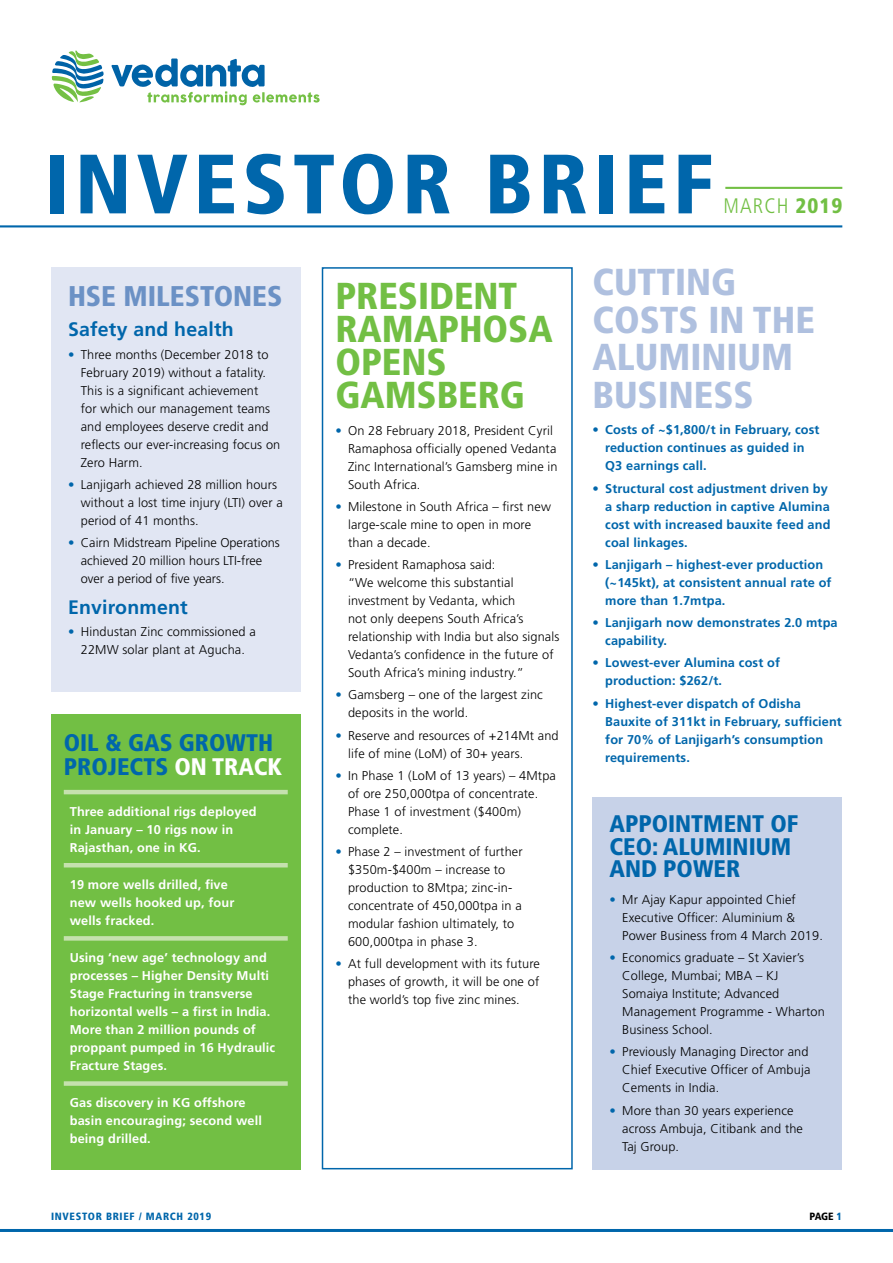
<style>
.page{position:relative;width:893px;height:1263px;background:#fff}
.page>*{position:absolute;margin:0;border:0;box-sizing:border-box;transform-origin:0 0}
.Body_Copy{font:900 condensed 84px "Frutiger";letter-spacing:.065em;color:#0066ab}
.Body_Copy-2{font:900 condensed 37.5px/37.5px "Frutiger";color:#afc0df}
.Body_Copy-3{font:900 condensed 37.5px/33px "Frutiger";color:#72bf44}
.Body_Copy-4{font:900 condensed 28.5px "Frutiger";color:#6b91c5}
.Body_Copy-5{font:900 condensed 24px/22.5px "Frutiger";color:#0066ab}
.Body_Copy-6{font:300 condensed 21px "Frutiger";letter-spacing:.05em;color:#72bf44}
.Body_Copy-7{font:700 19.5px "Frutiger";letter-spacing:.01em;color:#0066ab}
.Body_Copy-8{font:300 12.75px/18px "Frutiger";letter-spacing:.01em;color:#000}
.Body_Copy-9{font:700 12.75px/18px "Frutiger";letter-spacing:.01em;color:#0066ab}
.Body_Copy-10{font:700 12.75px/18px "Frutiger";letter-spacing:.01em;color:#fff}
.Body_Copy-11{font:900 condensed 10.5px "Frutiger";letter-spacing:.065em;color:#0066ab}
.Body_Copy-12{font:900 condensed 10.5px "Frutiger";color:#000}
.s1{font-weight:900}
.s2{color:#0066ab}
.s3{color:#fff}
</style>
<div class="page">
<div style="left:322px;top:267px;width:251px;height:902px;border:2px solid #0066ab"></div>
<hr style="left:0;top:1229px;width:893px;height:3px;background:#0066ab">
<svg style="left:52px;top:51px;width:52px;height:51px"></svg>
<svg style="left:111px;top:59px;width:209px;height:46px"></svg>
<hr style="left:0;top:225px;width:842px;height:2px;background:#0066ab">
<hr style="left:725px;top:187px;width:117px;height:2px;background:#72bf44">
<div style="left:51px;top:714px;width:249px;height:455px;background:#72bf44"></div>
<hr style="left:64px;top:790px;width:224px;height:4px;background:#c5e1ae">
<hr style="left:64px;top:863px;width:224px;height:4px;background:#c5e1ae">
<div style="left:64px;top:936px;width:224px;height:5px;background:#c5e1ae"></div>
<div style="left:64px;top:1081px;width:224px;height:5px;background:#c5e1ae"></div>
<div style="left:592px;top:797px;width:250px;height:372px;background:#c7d2e8"></div>
<div style="left:51px;top:267px;width:249px;height:425px;background:#e1e6f3"></div>
<p class="Body_Copy" style="left:45px;top:134px;width:670px">INVESTOR BRIEF</p>
<p class="Body_Copy-6" style="left:723px;top:194px;width:120px">MARCH <span class="s1">2019</span></p>
<p class="Body_Copy-4" style="left:68px;top:278px;width:216px">HSE MILESTONES</p>
<p class="Body_Copy-7" style="left:68px;top:318px;width:167px">Safety and health</p>
<p class="Body_Copy-8" style="left:81px;top:345px;width:201px;text-indent:-13px"><span class="s2">•</span> Three months (December 2018 to<br>February 2019) without a fatality.<br>This is a significant achievement<br>for which our management teams and employees deserve credit and reflects our ever-increasing focus on<br>Zero Harm.</p>
<p class="Body_Copy-8" style="left:81px;top:475px;width:204px;text-indent:-13px"><span class="s2">•</span> Lanjigarh achieved 28 million hours without a lost time injury (LTI) over a period of 41 months.</p>
<p class="Body_Copy-8" style="left:81px;top:534px;width:201px;text-indent:-13px"><span class="s2">•</span> Cairn Midstream Pipeline Operations achieved 20 million hours LTI-free over a period of five years.</p>
<p class="Body_Copy-7" style="left:68px;top:596px;width:121px">Environment</p>
<p class="Body_Copy-8" style="left:68px;top:623px;width:189px;text-align:center"><span class="s2">•</span> Hindustan Zinc commissioned a<br>22MW solar plant at Agucha.</p>
<p class="Body_Copy-5" style="left:64px;top:731px;width:220px;line-height:24px">OIL &amp; GAS GROWTH<br>PROJECTS <span class="s3">ON TRACK</span></p>
<p class="Body_Copy-10" style="left:70px;top:802px;width:188px">Three additional rigs deployed in January – 10 rigs now in<br>Rajasthan, one in KG.</p>
<p class="Body_Copy-10" style="left:70px;top:875px;width:166px">19 more wells drilled, five new wells hooked up, four wells fracked.</p>
<p class="Body_Copy-10" style="left:70px;top:948px;width:207px">Using ‘new age’ technology and processes – Higher Density Multi<br>Stage Fracturing in transverse horizontal wells – a first in India.<br>More than 2 million pounds of proppant pumped in 16 Hydraulic<br>Fracture Stages.</p>
<p class="Body_Copy-10" style="left:70px;top:1093px;width:194px">Gas discovery in KG offshore basin encouraging; second well being drilled.</p>
<p class="Body_Copy-3" style="left:335px;top:279px;width:219px">PRESIDENT<br>RAMAPHOSA<br>OPENS<br>GAMSBERG</p>
<p class="Body_Copy-8" style="left:348px;top:421px;width:211px;text-indent:-13px"><span class="s2">•</span> On 28 February 2018, President Cyril<br>Ramaphosa officially opened Vedanta<br>Zinc International’s Gamsberg mine in<br>South Africa.</p>
<p class="Body_Copy-8" style="left:348px;top:497px;width:204px;text-indent:-13px"><span class="s2">•</span> Milestone in South Africa – first new large-scale mine to open in more than a decade.</p>
<p class="Body_Copy-8" style="left:348px;top:556px;width:213px;text-indent:-13px"><span class="s2">•</span> President Ramaphosa said:<br>“We welcome this substantial investment by Vedanta, which<br>not only deepens South Africa’s relationship with India but also signals Vedanta’s confidence in the future of South Africa’s mining industry.”</p>
<p class="Body_Copy-8" style="left:348px;top:686px;width:196px;text-indent:-13px"><span class="s2">•</span> Gamsberg – one of the largest zinc deposits in the world.</p>
<p class="Body_Copy-8" style="left:348px;top:726px;width:212px;text-indent:-13px"><span class="s2">•</span> Reserve and resources of +214Mt and life of mine (LoM) of 30+ years.</p>
<p class="Body_Copy-8" style="left:348px;top:766px;width:209px;text-indent:-13px"><span class="s2">•</span> In Phase 1 (LoM of 13 years) – 4Mtpa of ore 250,000tpa of concentrate.<br>Phase 1 of investment ($400m) complete.</p>
<p class="Body_Copy-8" style="left:348px;top:843px;width:176px;text-indent:-13px"><span class="s2">•</span> Phase 2 – investment of further $350m-$400m – increase to production to 8Mtpa; zinc-in&shy;concentrate of 450,000tpa in a modular fashion ultimately, to<br>600,000tpa in phase 3.</p>
<p class="Body_Copy-8" style="left:348px;top:955px;width:193px;text-align:justify;text-indent:-13px"><span class="s2">•</span> At full development with its future phases of growth, it will be one of the world’s top five zinc mines.</p>
<p class="Body_Copy-2" style="left:592px;top:263px;width:224px">CUTTING<br>COSTS IN THE<br>ALUMINIUM<br>BUSINESS</p>
<p class="Body_Copy-9" style="left:605px;top:421px;width:216px;text-indent:-13px">• Costs of ~$1,800/t in February, cost reduction continues as guided in<br>Q3 earnings call.</p>
<p class="Body_Copy-9" style="left:605px;top:479px;width:227px;text-indent:-13px">• Structural cost adjustment driven by a sharp reduction in captive Alumina cost with increased bauxite feed and coal linkages.</p>
<p class="Body_Copy-9" style="left:605px;top:555px;width:228px;text-indent:-13px">• Lanjigarh – highest-ever production (~145kt), at consistent annual rate of more than 1.7mtpa.</p>
<p class="Body_Copy-9" style="left:605px;top:613px;width:234px;text-indent:-13px">• Lanjigarh now demonstrates 2.0 mtpa capability.</p>
<p class="Body_Copy-9" style="left:605px;top:654px;width:176px;text-indent:-13px">• Lowest-ever Alumina cost of production: $262/t.</p>
<p class="Body_Copy-9" style="left:605px;top:694px;width:238px;text-indent:-13px">• Highest-ever dispatch of Odisha<br>Bauxite of 311kt in February, sufficient for 70% of Lanjigarh’s consumption requirements.</p>
<p class="Body_Copy-5" style="left:609px;top:813px;width:190px">APPOINTMENT OF<br>CEO: ALUMINIUM<br>AND POWER</p>
<p class="Body_Copy-8" style="left:622px;top:890px;width:202px;text-indent:-13px"><span class="s2">•</span> Mr Ajay Kapur appointed Chief<br>Executive Officer: Aluminium &amp;<br>Power Business from 4 March 2019.</p>
<p class="Body_Copy-8" style="left:622px;top:949px;width:204px;text-indent:-13px"><span class="s2">•</span> Economics graduate – St Xavier’s<br>College, Mumbai; MBA – KJ<br>Somaiya Institute; Advanced<br>Management Programme - Wharton<br>Business School.</p>
<p class="Body_Copy-8" style="left:622px;top:1043px;width:190px;text-indent:-13px"><span class="s2">•</span> Previously Managing Director and<br>Chief Executive Officer of Ambuja<br>Cements in India.</p>
<p class="Body_Copy-8" style="left:622px;top:1101px;width:182px;text-indent:-13px"><span class="s2">•</span> More than 30 years experience across Ambuja, Citibank and the<br>Taj Group.</p>
<p class="Body_Copy-11" style="left:51px;top:1210px;width:162px">INVESTOR BRIEF / MARCH 2019</p>
<p class="Body_Copy-12" style="left:809px;top:1210px;width:34px">PAGE <span class="s2">1</span></p>
</div>
